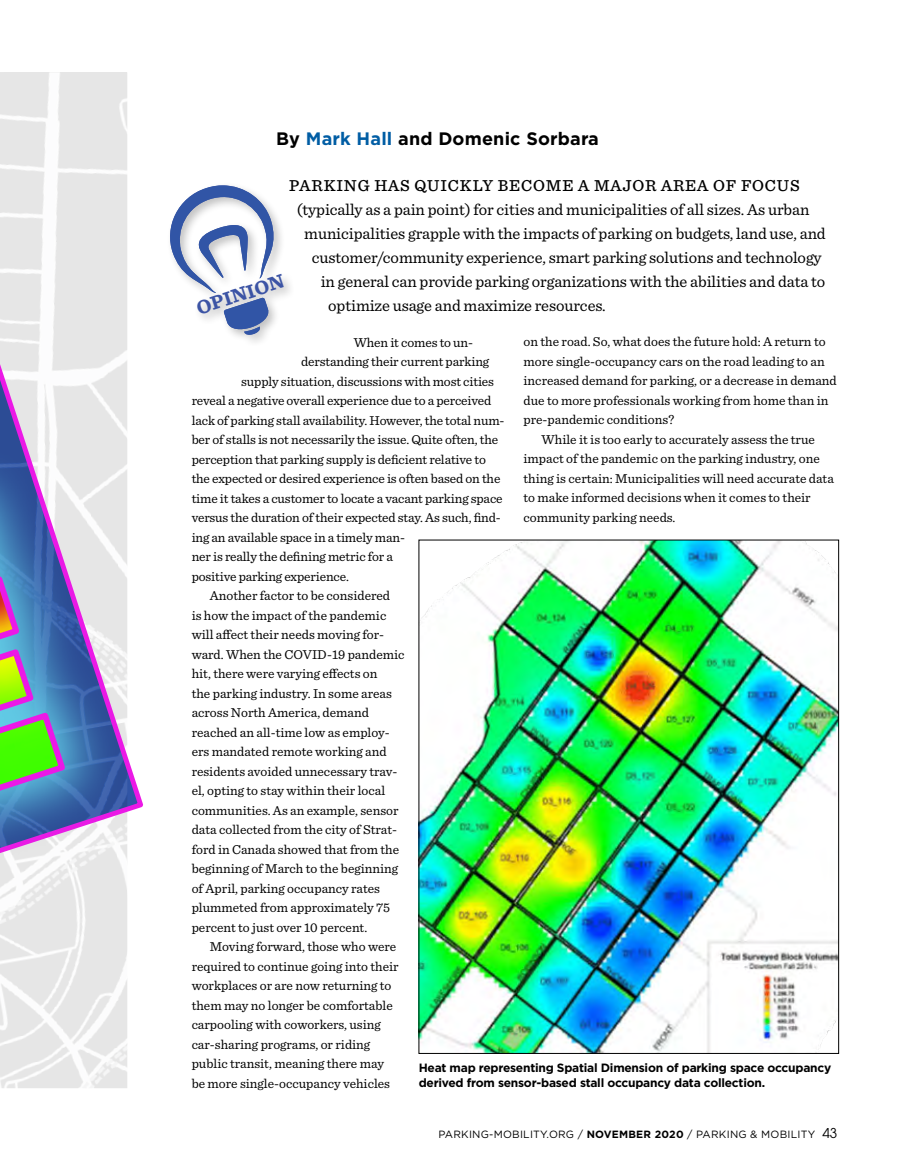
<style>
.page{position:relative;width:905px;height:1175px;background:#fff}
.page>*{position:absolute;margin:0;border:0;box-sizing:border-box;transform-origin:0 0}
.t1{font:700 19.95px "Sentinel";color:#3c54a5}
.Department_Byline{font:700 18px "Gotham";letter-spacing:.01em;color:#000}
.Feature_first_graph{font:16.5px "Sentinel";letter-spacing:-.005em;color:#000}
.Feature_first_graph-2{font:500 16.5px "Sentinel";letter-spacing:.05em;color:#000}
.Text_Sentinel{font:13.5px/19.5px "Sentinel";color:#000}
.t2{font:700 12px/15px "Gotham";letter-spacing:-.02em;color:#000}
.t3{font:10.5px "Gotham";letter-spacing:.02em;color:#000}
.s1{color:#005da4}
.s2{font-weight:700}
.s3{font-family:"ITC Avant Garde Std";font-size:13.5px}
</style>
<div class="page">
<div style="left:166px;top:181px;width:130px;height:166px;background:#000;opacity:.25"></div>
<svg style="left:166px;top:181px;width:108px;height:157px"></svg>
<img style="left:420px;top:542px;width:416px;height:509px">
<img style="left:0;top:72px;width:127px;height:1016px">
<svg style="left:0;top:236px;width:143px;height:830px"></svg>
<svg style="left:0;top:260px;width:124px;height:769px;background:#cdcfde"></svg>
<svg style="left:0;top:315px;width:69px;height:659px;background:#9aaec1"></svg>
<p class="Department_Byline" style="left:276px;top:127px;width:324px">By <span class="s1">Mark Hall</span> and Domenic Sorbara</p>
<p class="Feature_first_graph-2" style="left:289px;top:172px;width:512px">PARKING HAS QUICKLY BECOME A MAJOR AREA OF FOCUS</p>
<p class="Feature_first_graph" style="left:297px;top:197px;width:514px">(typically as a pain point) for cities and municipalities of all sizes. As urban</p>
<p class="Feature_first_graph" style="left:304px;top:221px;width:523px">municipalities grapple with the impacts of parking on budgets, land use, and</p>
<p class="Feature_first_graph" style="left:312px;top:245px;width:511px">customer/community experience, smart parking solutions and technology</p>
<p class="Feature_first_graph" style="left:321px;top:269px;width:506px">in general can provide parking organizations with the abilities and data to</p>
<p class="Feature_first_graph" style="left:328px;top:293px;width:279px">optimize usage and maximize resources.</p>
<p class="Text_Sentinel" style="left:354px;top:331px;width:121px">When it comes to un-</p>
<p class="Text_Sentinel" style="left:301px;top:351px;width:189px">derstanding their current parking</p>
<p class="Text_Sentinel" style="left:241px;top:370px;width:254px">supply situation, discussions with most cities</p>
<p class="Text_Sentinel" style="left:192px;top:390px;width:301px">reveal a negative overall experience due to a perceived</p>
<p class="Text_Sentinel" style="left:192px;top:409px;width:314px">lack of parking stall availability. However, the total num-</p>
<p class="Text_Sentinel" style="left:192px;top:429px;width:308px">ber of stalls is not necessarily the issue. Quite often, the</p>
<p class="Text_Sentinel" style="left:192px;top:448px;width:296px">perception that parking supply is deficient relative to</p>
<p class="Text_Sentinel" style="left:192px;top:468px;width:310px">the expected or desired experience is often based on the</p>
<p class="Text_Sentinel" style="left:192px;top:487px;width:312px">time it takes a customer to locate a vacant parking space</p>
<p class="Text_Sentinel" style="left:192px;top:507px;width:311px">versus the duration of their expected stay. As such, find-</p>
<p class="Text_Sentinel" style="left:192px;top:526px;width:215px">ing an available space in a timely man-</p>
<p class="Text_Sentinel" style="left:192px;top:546px;width:203px">ner is really the defining metric for a</p>
<p class="Text_Sentinel" style="left:192px;top:565px;width:159px">positive parking experience.</p>
<p class="Text_Sentinel" style="left:192px;top:585px;width:214px;text-indent:18px">Another factor to be considered<br>is how the impact of the pandemic will affect their needs moving for&shy;ward. When the COVID-19 pandemic hit, there were varying effects on<br>the parking industry. In some areas across North America, demand reached an all-time low as employ&shy;ers mandated remote working and residents avoided unnecessary trav&shy;el, opting to stay within their local communities. As an example, sensor data collected from the city of Strat&shy;ford in Canada showed that from the beginning of March to the beginning of April, parking occupancy rates plummeted from approximately 75 percent to just over 10 percent.</p>
<p class="Text_Sentinel" style="left:192px;top:936px;width:208px;text-indent:18px">Moving forward, those who were required to continue going into their workplaces or are now returning to them may no longer be comfortable carpooling with coworkers, using car-sharing programs, or riding public transit, meaning there may be more single-occupancy vehicles</p>
<h1 class="t1" style="left:192px;top:293px;width:93px;rotate:-18deg">OPINION</h1>
<p class="Text_Sentinel" style="left:523px;top:331px;width:315px">on the road. So, what does the future hold: A return to more single-occupancy cars on the road leading to an increased demand for parking, or a decrease in demand due to more professionals working from home than in pre-pandemic conditions?</p>
<p class="Text_Sentinel" style="left:523px;top:429px;width:312px;text-indent:18px">While it is too early to accurately assess the true impact of the pandemic on the parking industry, one thing is certain: Municipalities will need accurate data to make informed decisions when it comes to their community parking needs.</p>
<p class="t2" style="left:418px;top:1060px;width:414px">Heat map representing Spatial Dimension of parking space occupancy derived from sensor-based stall occupancy data collection.</p>
<p class="t3" style="left:438px;top:1127px;width:400px">PARKING-MOBILITY.ORG / <span class="s2">NOVEMBER 2020</span> / PARKING &amp; MOBILITY <span class="s3">43</span></p>
</div>
